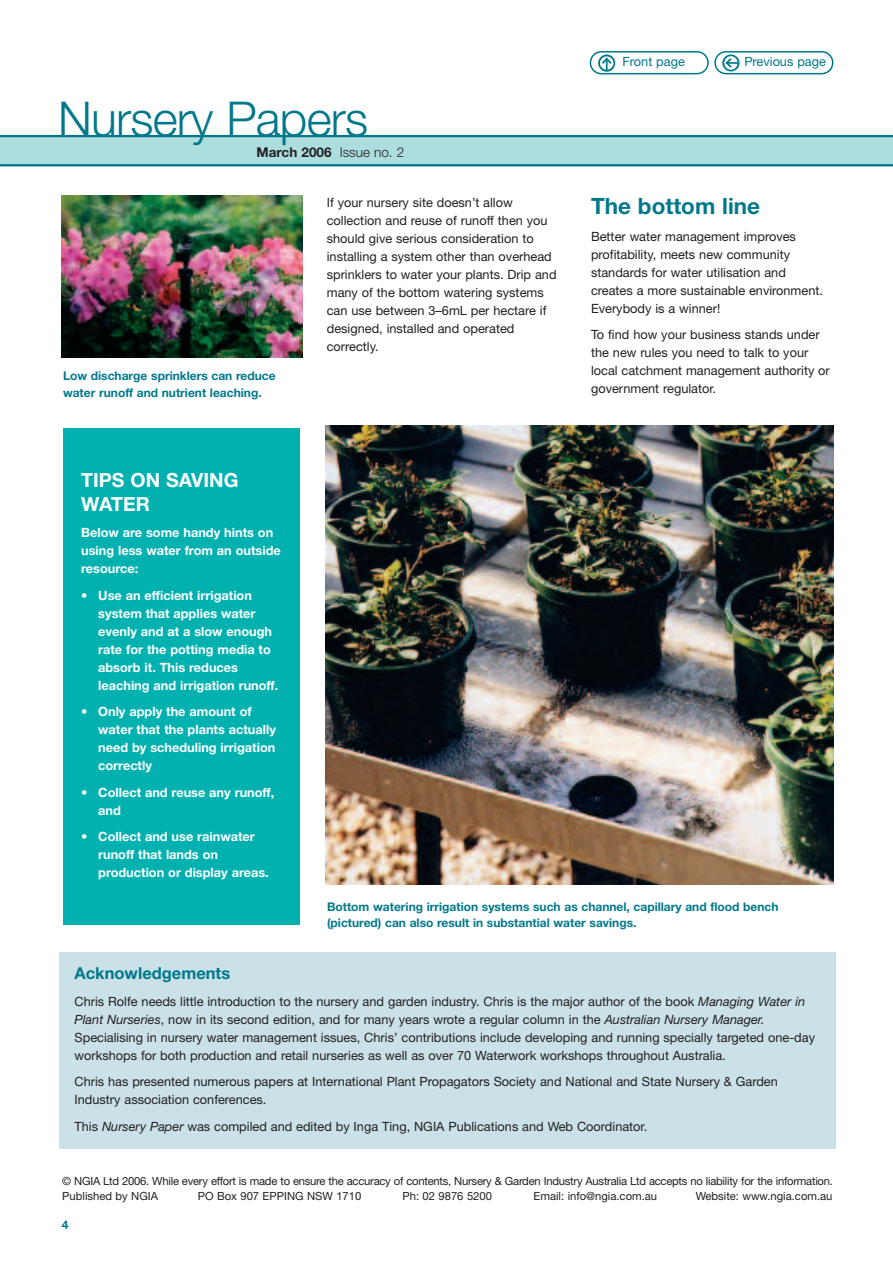
<style>
.page{position:relative;width:893px;height:1263px;background:#fff}
.page>*{position:absolute;margin:0;border:0;box-sizing:border-box;transform-origin:0 0}
.t1{font:300 48px "Helvetica Neue";letter-spacing:-.015em;color:#00788b}
.t2{font:700 22.5px "Helvetica Neue";color:#00788b}
.t3{font:700 19.5px/24px "Helvetica Neue";color:#fff}
.t4{font:700 16.5px "Helvetica Neue";color:#00788b}
.t5{font:700 13.5px "Helvetica Neue";color:#231f20}
.t6{font:12.75px/18px "Helvetica Neue";color:#231f20}
.t7{font:700 12.75px/18px "Helvetica Neue";color:#fff}
.t8{font:12.75px "Helvetica Neue";color:#00788b}
.t9{font:700 12px/16.5px "Helvetica Neue";color:#00788b}
.t10{font:11.25px/15px "Helvetica Neue";letter-spacing:-.02em;color:#231f20}
.t11{font:11.25px "Helvetica Neue";color:#231f20}
.s1{font-weight:300}
.s2{font-style:italic}
</style>
<div class="page">
<div style="left:63px;top:428px;width:236px;height:496px;background:#00b1b0"></div>
<div style="left:0;top:136px;width:893px;height:30px;background:#addede"></div>
<hr style="left:0;top:135px;width:893px;height:2px;background:#00788b">
<hr style="left:0;top:164px;width:893px;height:2px;background:#00788b">
<svg style="left:590px;top:51px;width:243px;height:23px"></svg>
<div style="left:60px;top:952px;width:776px;height:197px;background:#cae1e7"></div>
<img style="left:326px;top:426px;width:507px;height:458px">
<img style="left:61px;top:196px;width:242px;height:162px">
<h1 class="t1" style="left:58px;top:102px;width:311px">Nursery Papers</h1>
<p class="t5" style="left:257px;top:148px;width:149px">March 2006 <span class="s1">Issue no. 2</span></p>
<p class="t9" style="left:63px;top:369px;width:214px">Low discharge sprinklers can reduce water runoff and nutrient leaching.</p>
<h3 class="t3" style="left:81px;top:470px;width:159px">TIPS ON SAVING<br>WATER</h3>
<p class="t7" style="left:81px;top:525px;width:201px">Below are some handy hints on using less water from an outside resource:</p>
<p class="t7" style="left:98px;top:587px;width:182px;text-indent:-17px">• Use an efficient irrigation system that applies water evenly and at a slow enough rate for the potting media to absorb it. This reduces leaching and irrigation runoff.</p>
<p class="t7" style="left:98px;top:704px;width:179px;text-indent:-17px">• Only apply the amount of water that the plants actually need by scheduling irrigation correctly</p>
<p class="t7" style="left:98px;top:784px;width:178px;text-indent:-17px">• Collect and reuse any runoff, and</p>
<p class="t7" style="left:98px;top:829px;width:172px;text-indent:-17px">• Collect and use rainwater runoff that lands on production or display areas.</p>
<p class="t6" style="left:327px;top:194px;width:231px">If your nursery site doesn’t allow collection and reuse of runoff then you should give serious consideration to installing a system other than overhead sprinklers to water your plants. Drip and many of the bottom watering systems can use between 3–6mL per hectare if designed, installed and operated correctly.</p>
<p class="t8" style="left:623px;top:57px;width:64px">Front page</p>
<p class="t8" style="left:744px;top:57px;width:83px">Previous page</p>
<h2 class="t2" style="left:591px;top:198px;width:171px">The bottom line</h2>
<p class="t6" style="left:591px;top:228px;width:233px">Better water management improves profitability, meets new community standards for water utilisation and creates a more sustainable environment.<br>Everybody is a winner!</p>
<p class="t6" style="left:591px;top:327px;width:240px">To find how your business stands under the new rules you need to talk to your local catchment management authority or government regulator.</p>
<p class="t9" style="left:327px;top:899px;width:453px">Bottom watering irrigation systems such as channel, capillary and flood bench (pictured) can also result in substantial water savings.</p>
<p class="t4" style="left:75px;top:967px;width:157px">Acknowledgements</p>
<p class="t6" style="left:75px;top:993px;width:742px">Chris Rolfe needs little introduction to the nursery and garden industry. Chris is the major author of the book <span class="s2">Managing Water in Plant Nurseries</span>, now in its second edition, and for many years wrote a regular column in the <span class="s2">Australian Nursery Manager.<br></span>Specialising in nursery water management issues, Chris’ contributions include developing and running specially targeted one-day workshops for both production and retail nurseries as well as over 70 Waterwork workshops throughout Australia.</p>
<p class="t6" style="left:75px;top:1074px;width:705px">Chris has presented numerous papers at International Plant Propagators Society and National and State Nursery &amp; Garden<br>Industry association conferences.</p>
<p class="t6" style="left:75px;top:1118px;width:574px">This <span class="s2">Nursery Paper</span> was compiled and edited by Inga Ting, NGIA Publications and Web Coordinator.</p>
<p class="t10" style="left:62px;top:1174px;width:772px">© NGIA Ltd 2006. While every effort is made to ensure the accuracy of contents, Nursery &amp; Garden Industry Australia Ltd accepts no liability for the information.<br>Published by NGIA</p>
<p class="t11" style="left:198px;top:1192px;width:165px">PO Box 907 EPPING NSW 1710</p>
<p class="t11" style="left:402px;top:1192px;width:91px">Ph: 02 9876 5200</p>
<p class="t11" style="left:534px;top:1192px;width:125px">Email: info@ngia.com.au</p>
<p class="t11" style="left:696px;top:1192px;width:138px">Website: www.ngia.com.au</p>
<p class="t9" style="left:62px;top:1217px;width:8px">4</p>
</div>
